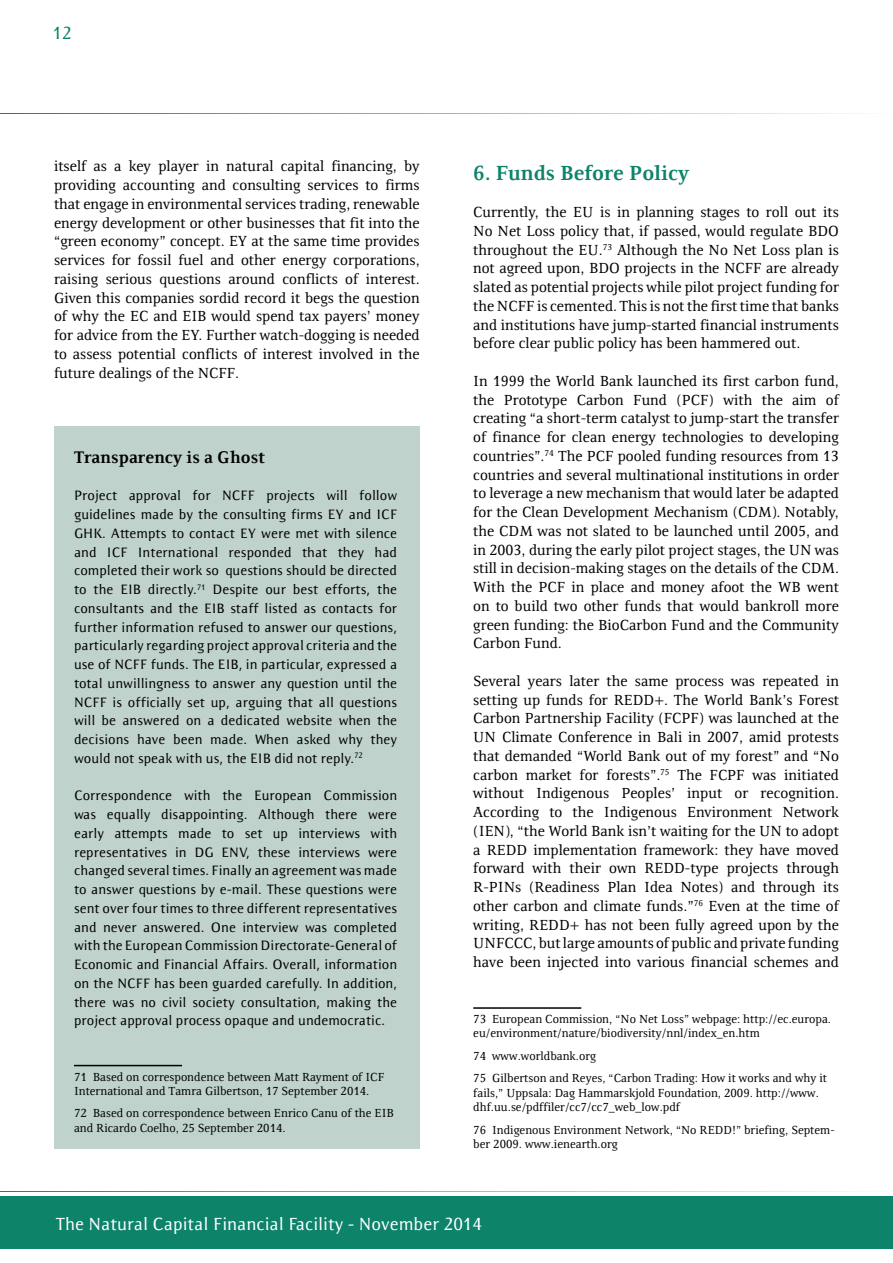
<style>
.page{position:relative;width:893px;height:1263px;background:#fff}
.page>*{position:absolute;margin:0;border:0;box-sizing:border-box;transform-origin:0 0}
.t1{font:700 21px "Resavska BG";color:#0d836a}
.t2{font:18px "Resavska BG Sans";color:#fff}
.t3{font:18px "Resavska BG Sans";color:#0d836a}
.t4{font:700 17.25px "Resavska BG";color:#000}
.t5{font:15px/18.8px "Resavska BG";color:#000;text-align:justify}
.t6{font:13.95px/18.8px "Resavska BG Sans";color:#000;text-align:justify}
.t7{font:12px/14.4px "Resavska BG";color:#000}
</style>
<div class="page">
<div style="left:0;top:1196px;width:893px;height:53px;background:#0d836a"></div>
<hr style="left:0;top:113px;width:893px;height:1px;background:#0d836a">
<hr style="left:0;top:1191px;width:893px;height:1px;background:#0d836a">
<div style="left:54px;top:426px;width:366px;height:722px;background:#bfd2cb"></div>
<hr style="left:473px;top:1007px;width:108px;height:2px;background:#000">
<hr style="left:74px;top:1065px;width:108px;height:1px;background:#000">
<p class="t3" style="left:52px;top:23px;width:21px">12</p>
<p class="t5" style="left:54px;top:157px;width:367px">itself as a key player in natural capital financing, by providing accounting and consulting services to firms that engage in environmental services trading, renewable energy development or other businesses that fit into the “green economy” concept. EY at the same time provides services for fossil fuel and other energy corporations, raising serious questions around conflicts of interest.<br>Given this companies sordid record it begs the question of why the EC and EIB would spend tax payers’ money for advice from the EY. Further watch-dogging is needed to assess potential conflicts of interest involved in the future dealings of the NCFF.</p>
<p class="t4" style="left:74px;top:447px;width:193px">Transparency is a Ghost</p>
<p class="t6" style="left:74px;top:486px;width:325px">Project approval for NCFF projects will follow guidelines made by the consulting firms EY and ICF GHK. Attempts to contact EY were met with silence and ICF International responded that they had completed their work so questions should be directed to the EIB directly.<sup>71</sup> Despite our best efforts, the consultants and the EIB staff listed as contacts for further information refused to answer our questions, particularly regarding project approval criteria and the use of NCFF funds. The EIB, in particular, expressed a total unwillingness to answer any question until the NCFF is officially set up, arguing that all questions will be answered on a dedicated website when the decisions have been made. When asked why they would not speak with us, the EIB did not reply.<sup>72</sup></p>
<p class="t6" style="left:74px;top:786px;width:325px">Correspondence with the European Commission was equally disappointing. Although there were early attempts made to set up interviews with representatives in DG ENV, these interviews were changed several times. Finally an agreement was made to answer questions by e-mail. These questions were sent over four times to three different representatives and never answered. One interview was completed with the European Commission Directorate-General of Economic and Financial Affairs. Overall, information on the NCFF has been guarded carefully. In addition, there was no civil society consultation, making the project approval process opaque and undemocratic.</p>
<p class="t7" style="left:74px;top:1069px;width:312px">71 Based on correspondence between Matt Rayment of ICF<br>International and Tamra Gilbertson, 17 September 2014.</p>
<p class="t7" style="left:74px;top:1106px;width:321px">72 Based on correspondence between Enrico Canu of the EIB and Ricardo Coelho, 25 September 2014.</p>
<h1 class="t1" style="left:473px;top:161px;width:218px">6. Funds Before Policy</h1>
<p class="t5" style="left:473px;top:203px;width:367px">Currently, the EU is in planning stages to roll out its No Net Loss policy that, if passed, would regulate BDO throughout the EU.<sup>73</sup> Although the No Net Loss plan is not agreed upon, BDO projects in the NCFF are already slated as potential projects while pilot project funding for the NCFF is cemented. This is not the first time that banks and institutions have jump-started financial instruments before clear public policy has been hammered out.</p>
<p class="t5" style="left:473px;top:371px;width:367px">In 1999 the World Bank launched its first carbon fund, the Prototype Carbon Fund (PCF) with the aim of creating “a short-term catalyst to jump-start the transfer of finance for clean energy technologies to developing countries”.<sup>74</sup> The PCF pooled funding resources from 13 countries and several multinational institutions in order to leverage a new mechanism that would later be adapted for the Clean Development Mechanism (CDM). Notably, the CDM was not slated to be launched until 2005, and in 2003, during the early pilot project stages, the UN was still in decision-making stages on the details of the CDM.<br>With the PCF in place and money afoot the WB went on to build two other funds that would bankroll more green funding: the BioCarbon Fund and the Community Carbon Fund.</p>
<p class="t5" style="left:473px;top:671px;width:367px">Several years later the same process was repeated in setting up funds for REDD+. The World Bank’s Forest Carbon Partnership Facility (FCPF) was launched at the UN Climate Conference in Bali in 2007, amid protests that demanded “World Bank out of my forest” and “No carbon market for forests”.<sup>75</sup> The FCPF was initiated without Indigenous Peoples’ input or recognition.<br>According to the Indigenous Environment Network (IEN), “the World Bank isn’t waiting for the UN to adopt a REDD implementation framework: they have moved forward with their own REDD-type projects through R-PINs (Readiness Plan Idea Notes) and through its other carbon and climate funds.”<sup>76</sup> Even at the time of writing, REDD+ has not been fully agreed upon by the UNFCCC, but large amounts of public and private funding have been injected into various financial schemes and</p>
<p class="t7" style="left:473px;top:1012px;width:359px">73 European Commission, “No Net Loss” webpage: http://ec.europa. eu/environment/nature/biodiversity/nnl/index_en.htm</p>
<p class="t7" style="left:473px;top:1045px;width:355px;line-height:22.5px">74 www.worldbank.org<br>75 Gilbertson and Reyes, “Carbon Trading: How it works and why it</p>
<p class="t7" style="left:473px;top:1085px;width:347px">fails,” Uppsala: Dag Hammarskjold Foundation, 2009. http://www. dhf.uu.se/pdffiler/cc7/cc7_web_low.pdf</p>
<p class="t7" style="left:473px;top:1122px;width:363px">76 Indigenous Environment Network, “No REDD!” briefing, Septem&shy;ber 2009. www.ienearth.org</p>
<p class="t2" style="left:56px;top:1213px;width:428px">The Natural Capital Financial Facility - November 2014</p>
</div>
